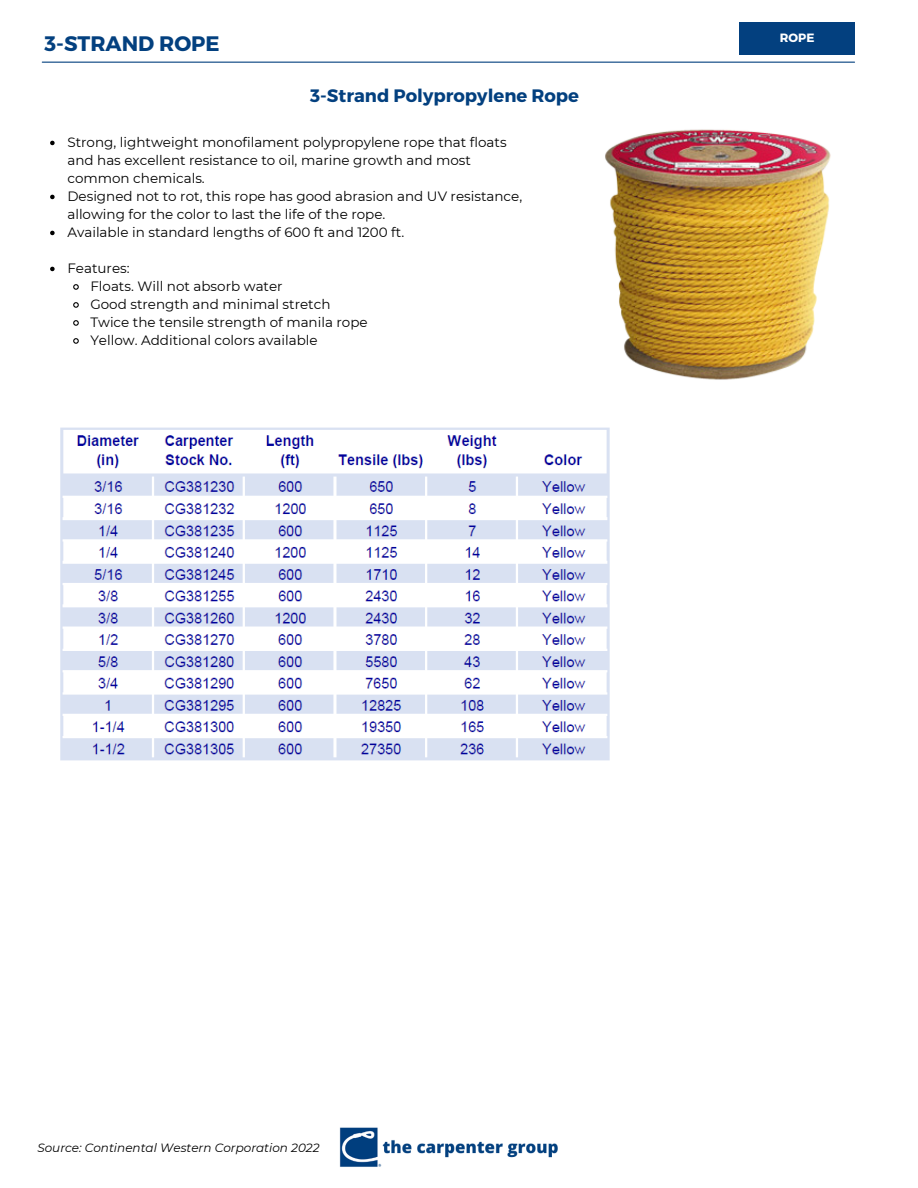
<style>
.page{position:relative;width:918px;height:1188px;background:#fff}
.page>*{position:absolute;margin:0;border:0;box-sizing:border-box;transform-origin:0 0}
.t1{font:700 21px "Montserrat";color:#03407f}
.t2{font:700 18px "Montserrat";color:#03407f}
.t3{font:13.5px/18px "Montserrat";color:#000}
.t4{font:italic 12px "Montserrat";color:#000}
.t5{font:700 12px "Montserrat";color:#fff}
</style>
<div class="page">
<hr style="left:42px;top:62px;width:813px;height:1px;background:#03407f">
<div style="left:740px;top:22px;width:115px;height:33px;background:#03407f"></div>
<img style="left:339px;top:1127px;width:219px;height:40px">
<img style="left:605px;top:129px;width:226px;height:251px">
<img style="left:60px;top:427px;width:550px;height:334px">
<svg style="left:50px;top:141px;width:5px;height:4px"></svg>
<svg style="left:50px;top:195px;width:5px;height:4px"></svg>
<svg style="left:50px;top:231px;width:5px;height:4px"></svg>
<svg style="left:50px;top:267px;width:5px;height:4px"></svg>
<svg style="left:73px;top:284px;width:6px;height:6px"></svg>
<svg style="left:73px;top:302px;width:6px;height:6px"></svg>
<svg style="left:73px;top:320px;width:6px;height:6px"></svg>
<svg style="left:73px;top:338px;width:6px;height:6px"></svg>
<h1 class="t1" style="left:44px;top:30px;width:177px">3-STRAND ROPE</h1>
<p class="t5" style="left:780px;top:30px;width:36px">ROPE</p>
<h2 class="t2" style="left:310px;top:84px;width:270px">3-Strand Polypropylene Rope</h2>
<p class="t3" style="left:67px;top:134px;width:456px">Strong, lightweight monofilament polypropylene rope that floats and has excellent resistance to oil, marine growth and most common chemicals.<br>Designed not to rot, this rope has good abrasion and UV resistance, allowing for the color to last the life of the rope.<br>Available in standard lengths of 600 ft and 1200 ft.</p>
<p class="t3" style="left:90px;top:260px;width:279px;text-indent:-23px">Features:<br>Floats. Will not absorb water<br>Good strength and minimal stretch<br>Twice the tensile strength of manila rope<br>Yellow. Additional colors available</p>
<p class="t4" style="left:37px;top:1141px;width:284px">Source: Continental Western Corporation 2022</p>
</div>
